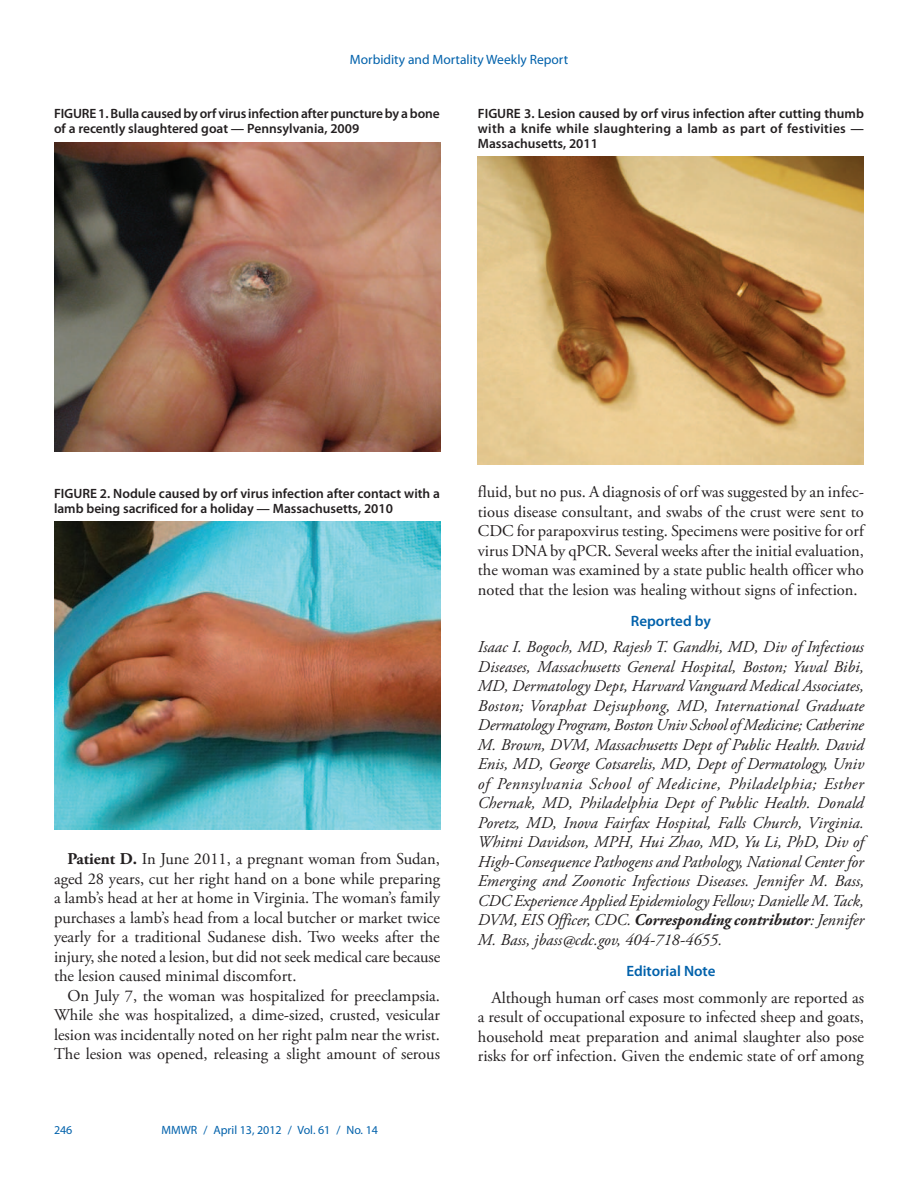
<style>
.page{position:relative;width:918px;height:1188px;background:#fff}
.page>*{position:absolute;margin:0;border:0;box-sizing:border-box;transform-origin:0 0}
.body_copy{font:16.5px/19.5px "Adobe Garamond Pro";color:#231f20;text-align:justify}
.reported_by_text{font:italic 16.5px/19.5px "Adobe Garamond Pro";letter-spacing:-.005em;color:#231f20;text-align:justify}
.headline3{font:600 15px "Myriad Pro";color:#0161ab}
.t1{font:600 13.5px/15px "Myriad Pro";color:#231f20}
.t2{font:13.5px "Myriad Pro";color:#0161ab}
.t3{font:12px "Myriad Pro";color:#0161ab}
.s1{font-weight:700}
</style>
<div class="page">
<img style="left:54px;top:142px;width:386px;height:309px">
<img style="left:54px;top:521px;width:386px;height:309px">
<img style="left:478px;top:156px;width:386px;height:309px">
<p class="t2" style="left:350px;top:51px;width:220px">Morbidity and Mortality Weekly Report</p>
<p class="t1" style="left:54px;top:106px;width:387px">FIGURE 1. Bulla caused by orf virus infection after puncture by a bone of a recently slaughtered goat — Pennsylvania, 2009</p>
<p class="t1" style="left:478px;top:106px;width:388px;text-align:justify">FIGURE 3. Lesion caused by orf virus infection after cutting thumb with a knife while slaughtering a lamb as part of festivities — Massachusetts, 2011</p>
<p class="t1" style="left:54px;top:486px;width:388px">FIGURE 2. Nodule caused by orf virus infection after contact with a lamb being sacrificed for a holiday — Massachusetts, 2010</p>
<p class="body_copy" style="left:54px;top:850px;width:388px;text-indent:13px"><span class="s1">Patient D.</span> In June 2011, a pregnant woman from Sudan, aged 28 years, cut her right hand on a bone while preparing a lamb’s head at her at home in Virginia. The woman’s family purchases a lamb’s head from a local butcher or market twice yearly for a traditional Sudanese dish. Two weeks after the injury, she noted a lesion, but did not seek medical care because the lesion caused minimal discomfort.</p>
<p class="body_copy" style="left:54px;top:987px;width:388px;text-indent:13px">On July 7, the woman was hospitalized for preeclampsia.<br>While she was hospitalized, a dime-sized, crusted, vesicular lesion was incidentally noted on her right palm near the wrist.<br>The lesion was opened, releasing a slight amount of serous</p>
<p class="t3" style="left:54px;top:1123px;width:20px">246</p>
<p class="t3" style="left:161px;top:1123px;width:218px">MMWR / April 13, 2012 / Vol. 61 / No. 14</p>
<p class="body_copy" style="left:478px;top:483px;width:388px">fluid, but no pus. A diagnosis of orf was suggested by an infec&shy;tious disease consultant, and swabs of the crust were sent to CDC for parapoxvirus testing. Specimens were positive for orf virus DNA by qPCR. Several weeks after the initial evaluation, the woman was examined by a state public health officer who noted that the lesion was healing without signs of infection.</p>
<p class="headline3" style="left:631px;top:612px;width:82px">Reported by</p>
<p class="reported_by_text" style="left:478px;top:638px;width:388px">Isaac I. Bogoch, MD, Rajesh T. Gandhi, MD, Div of Infectious Diseases, Massachusetts General Hospital, Boston; Yuval Bibi, MD, Dermatology Dept, Harvard Vanguard Medical Associates, Boston; Voraphat Dejsuphong, MD, International Graduate Dermatology Program, Boston Univ School of Medicine; Catherine M. Brown, DVM, Massachusetts Dept of Public Health. David Enis, MD, George Cotsarelis, MD, Dept of Dermatology, Univ of Pennsylvania School of Medicine, Philadelphia; Esther Chernak, MD, Philadelphia Dept of Public Health. Donald Poretz, MD, Inova Fairfax Hospital, Falls Church, Virginia.<br>Whitni Davidson, MPH, Hui Zhao, MD, Yu Li, PhD, Div of High-Consequence Pathogens and Pathology, National Center for Emerging and Zoonotic Infectious Diseases. Jennifer M. Bass, CDC Experience Applied Epidemiology Fellow; Danielle M. Tack, DVM, EIS Officer, CDC. <span class="s1">Corresponding contributor</span>: Jennifer M. Bass, jbass@cdc.gov, 404-718-4655.</p>
<p class="headline3" style="left:626px;top:962px;width:91px">Editorial Note</p>
<p class="body_copy" style="left:478px;top:988px;width:388px;text-indent:13px">Although human orf cases most commonly are reported as a result of occupational exposure to infected sheep and goats, household meat preparation and animal slaughter also pose risks for orf infection. Given the endemic state of orf among</p>
</div>
